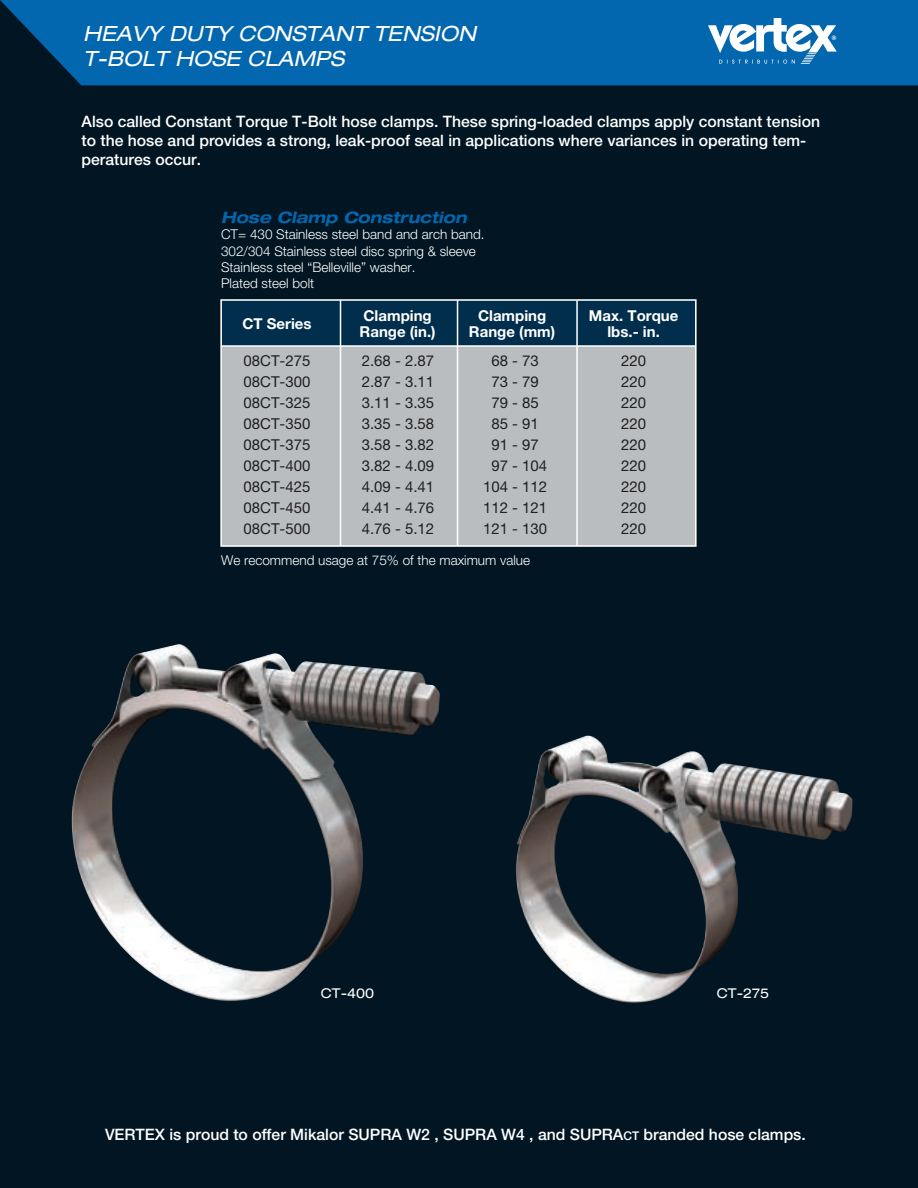
<style>
.page{position:relative;width:918px;height:1188px;background:#011622}
.page>*{position:absolute;margin:0;border:0;box-sizing:border-box;transform-origin:0 0}
.t1{font:italic expanded 21px "Helvetica Neue";color:#fff}
.t2{font:500 15.75px/18.9px "Helvetica Neue";color:#fff}
.t3{font:italic 700 expanded 15.75px "Helvetica Neue";color:#0367af}
.t4{font:15px/21px "Helvetica Neue";color:#211f1f;text-align:justify}
.t5{font:700 15px/16.5px "Helvetica Neue";color:#fff;text-align:center}
.t6{font:300 13.5px/16.2px "Helvetica Neue";color:#fff}
.t7{font:expanded 13.5px "Helvetica Neue";color:#fff}
.t8{font:700 6.15px "Helvetica";color:#fff}
.s1{font-size:12px}
</style>
<div class="page">
<div style="left:0;top:0;width:918px;height:85px;background:#0367af"></div>
<svg style="left:708px;top:18px;width:129px;height:46px;background:#65a2ce"></svg>
<svg style="left:220px;top:299px;width:477px;height:248px;background:#9ba5ac"></svg>
<img style="left:71px;top:644px;width:369px;height:357px">
<img style="left:516px;top:735px;width:337px;height:268px">
<h1 class="t1" style="left:83px;top:20px;width:394px">HEAVY DUTY CONSTANT TENSION</h1>
<p class="t8" style="left:832px;top:32px;width:6px">®</p>
<h1 class="t1" style="left:83px;top:46px;width:262px">T-BOLT HOSE CLAMPS</h1>
<p class="t2" style="left:82px;top:112px;width:740px">Also called Constant Torque T-Bolt hose clamps. These spring-loaded clamps apply constant tension to the hose and provides a strong, leak-proof seal in applications where variances in operating tem&shy;peratures occur.</p>
<p class="t3" style="left:221px;top:208px;width:247px">Hose Clamp Construction</p>
<p class="t6" style="left:221px;top:226px;width:265px">CT= 430 Stainless steel band and arch band.<br>302/304 Stainless steel disc spring &amp; sleeve Stainless steel “Belleville” washer.<br>Plated steel bolt</p>
<p class="t5" style="left:242px;top:315px;width:71px">CT Series</p>
<p class="t5" style="left:360px;top:307px;width:78px;text-align:left">Clamping<br>Range (in.)</p>
<p class="t5" style="left:469px;top:307px;width:88px">Clamping<br>Range (mm)</p>
<p class="t5" style="left:589px;top:307px;width:91px">Max. Torque lbs.- in.</p>
<p class="t4" style="left:244px;top:350px;width:68px">08CT-275<br>08CT-300<br>08CT-325<br>08CT-350<br>08CT-375<br>08CT-400<br>08CT-425<br>08CT-450<br>08CT-500</p>
<p class="t4" style="left:362px;top:350px;width:74px">2.68 - 2.87<br>2.87 - 3.11<br>3.11 - 3.35<br>3.35 - 3.58<br>3.58 - 3.82<br>3.82 - 4.09<br>4.09 - 4.41<br>4.41 - 4.76<br>4.76 - 5.12</p>
<p class="t4" style="left:483px;top:350px;width:66px;text-align:center">68 - 73<br>73 - 79<br>79 - 85<br>85 - 91<br>91 - 97<br>97 - 104<br>104 - 112<br>112 - 121<br>121 - 130</p>
<p class="t4" style="left:621px;top:350px;width:27px">220<br>220<br>220<br>220<br>220<br>220<br>220<br>220<br>220</p>
<p class="t6" style="left:221px;top:552px;width:311px">We recommend usage at 75% of the maximum value</p>
<p class="t7" style="left:321px;top:985px;width:55px">CT-400</p>
<p class="t7" style="left:717px;top:985px;width:54px">CT-275</p>
<p class="t2" style="left:105px;top:1125px;width:702px">VERTEX is proud to offer Mikalor SUPRA W2 , SUPRA W4 , and SUPRA<span class="s1">CT</span> branded hose clamps.</p>
</div>
